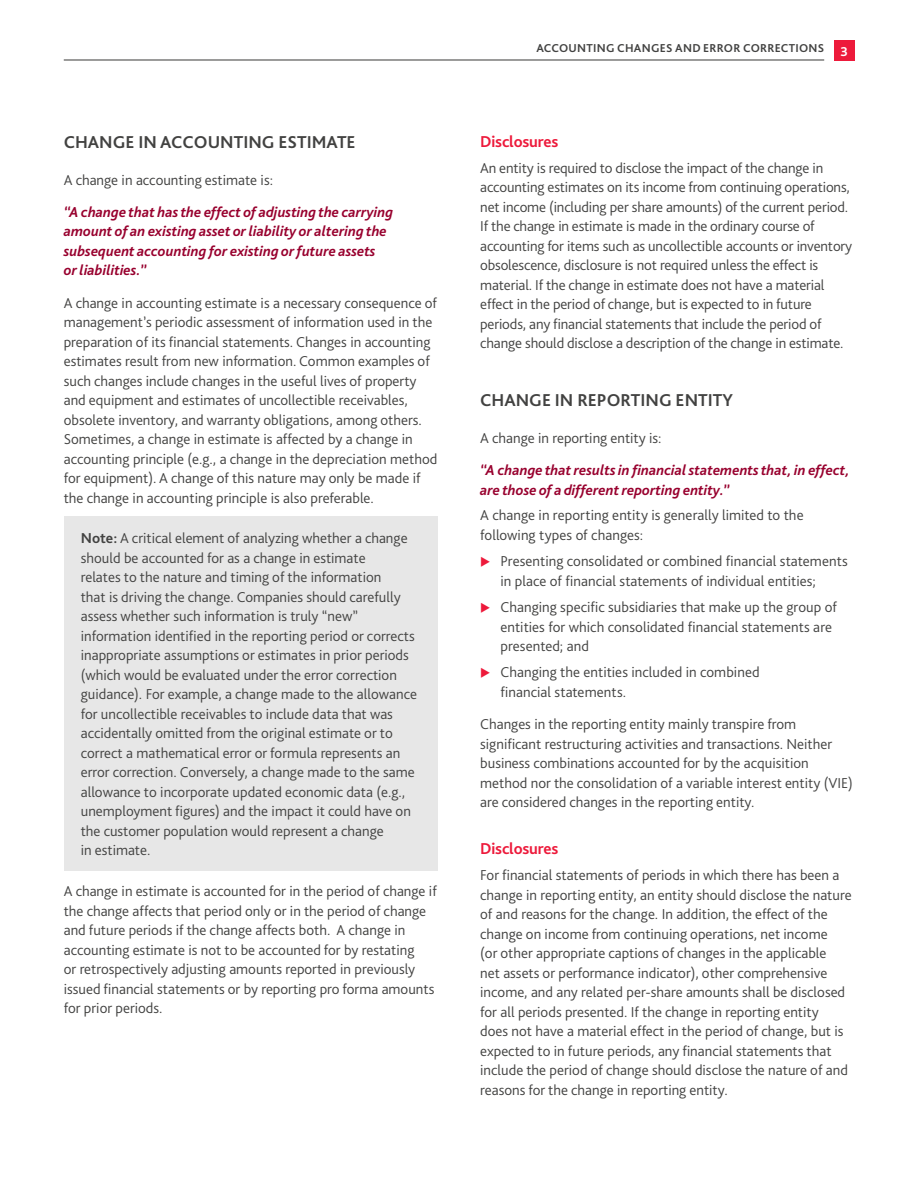
<style>
.page{position:relative;width:918px;height:1188px;background:#fff}
.page>*{position:absolute;margin:0;border:0;box-sizing:border-box;transform-origin:0 0}
.t1{font:700 18px "Bliss Pro";color:#424241}
.t2{font:700 16.5px "Bliss Pro";letter-spacing:-.01em;color:#ed1a3b}
.t3{font:300 15px/19.5px "Bliss Pro";color:#424241}
.t4{font:italic 700 15px/19.5px "Bliss Pro";color:#98002e}
.t5{font:700 13.5px "Bliss Pro";color:#fff}
.t6{font:700 12px "Bliss Pro";letter-spacing:.02em;color:#424241}
.s1{font-weight:700}
</style>
<div class="page">
<div style="left:64px;top:517px;width:374px;height:354px;background:#e7e7e7"></div>
<div style="left:834px;top:40px;width:20px;height:21px;background:#ed1a3b"></div>
<hr style="left:64px;top:59px;width:760px;height:2px;background:#424241">
<p class="t1" style="left:64px;top:131px;width:293px">CHANGE IN ACCOUNTING ESTIMATE</p>
<p class="t3" style="left:64px;top:170px;width:211px">A change in accounting estimate is:</p>
<p class="t4" style="left:64px;top:202px;width:331px">“A change that has the effect of adjusting the carrying amount of an existing asset or liability or altering the subsequent accounting for existing or future assets<br>or liabilities.”</p>
<p class="t3" style="left:64px;top:293px;width:375px">A change in accounting estimate is a necessary consequence of management’s periodic assessment of information used in the preparation of its financial statements. Changes in accounting estimates result from new information. Common examples of such changes include changes in the useful lives of property and equipment and estimates of uncollectible receivables, obsolete inventory, and warranty obligations, among others.<br>Sometimes, a change in estimate is affected by a change in accounting principle (e.g., a change in the depreciation method for equipment). A change of this nature may only be made if the change in accounting principle is also preferable.</p>
<p class="t3" style="left:81px;top:528px;width:338px"><span class="s1">Note:</span> A critical element of analyzing whether a change should be accounted for as a change in estimate<br>relates to the nature and timing of the information<br>that is driving the change. Companies should carefully assess whether such information is truly “new” information identified in the reporting period or corrects inappropriate assumptions or estimates in prior periods (which would be evaluated under the error correction guidance). For example, a change made to the allowance for uncollectible receivables to include data that was accidentally omitted from the original estimate or to correct a mathematical error or formula represents an error correction. Conversely, a change made to the same allowance to incorporate updated economic data (e.g., unemployment figures) and the impact it could have on the customer population would represent a change<br>in estimate.</p>
<p class="t3" style="left:64px;top:881px;width:375px">A change in estimate is accounted for in the period of change if the change affects that period only or in the period of change and future periods if the change affects both. A change in accounting estimate is not to be accounted for by restating<br>or retrospectively adjusting amounts reported in previously issued financial statements or by reporting pro forma amounts for prior periods.</p>
<p class="t6" style="left:536px;top:40px;width:289px">ACCOUNTING CHANGES AND ERROR CORRECTIONS</p>
<p class="t5" style="left:840px;top:43px;width:9px">3</p>
<p class="t2" style="left:480px;top:131px;width:80px">Disclosures</p>
<p class="t3" style="left:480px;top:158px;width:373px">An entity is required to disclose the impact of the change in accounting estimates on its income from continuing operations, net income (including per share amounts) of the current period.<br>If the change in estimate is made in the ordinary course of accounting for items such as uncollectible accounts or inventory obsolescence, disclosure is not required unless the effect is material. If the change in estimate does not have a material effect in the period of change, but is expected to in future periods, any financial statements that include the period of change should disclose a description of the change in estimate.</p>
<p class="t1" style="left:480px;top:389px;width:254px">CHANGE IN REPORTING ENTITY</p>
<p class="t3" style="left:480px;top:428px;width:183px">A change in reporting entity is:</p>
<p class="t4" style="left:480px;top:460px;width:371px">“A change that results in financial statements that, in effect, are those of a different reporting entity.”</p>
<p class="t3" style="left:480px;top:505px;width:325px">A change in reporting entity is generally limited to the following types of changes:</p>
<p class="t3" style="left:501px;top:551px;width:349px">Presenting consolidated or combined financial statements in place of financial statements of individual entities;</p>
<p class="t3" style="left:501px;top:597px;width:338px">Changing specific subsidiaries that make up the group of entities for which consolidated financial statements are presented; and</p>
<p class="t3" style="left:501px;top:662px;width:261px">Changing the entities included in combined financial statements.</p>
<p class="t3" style="left:480px;top:714px;width:374px">Changes in the reporting entity mainly transpire from significant restructuring activities and transactions. Neither business combinations accounted for by the acquisition method nor the consolidation of a variable interest entity (VIE) are considered changes in the reporting entity.</p>
<p class="t2" style="left:480px;top:838px;width:80px">Disclosures</p>
<p class="t3" style="left:480px;top:865px;width:373px">For financial statements of periods in which there has been a change in reporting entity, an entity should disclose the nature of and reasons for the change. In addition, the effect of the change on income from continuing operations, net income<br>(or other appropriate captions of changes in the applicable<br>net assets or performance indicator), other comprehensive income, and any related per-share amounts shall be disclosed for all periods presented. If the change in reporting entity<br>does not have a material effect in the period of change, but is expected to in future periods, any financial statements that include the period of change should disclose the nature of and reasons for the change in reporting entity.</p>
</div>
